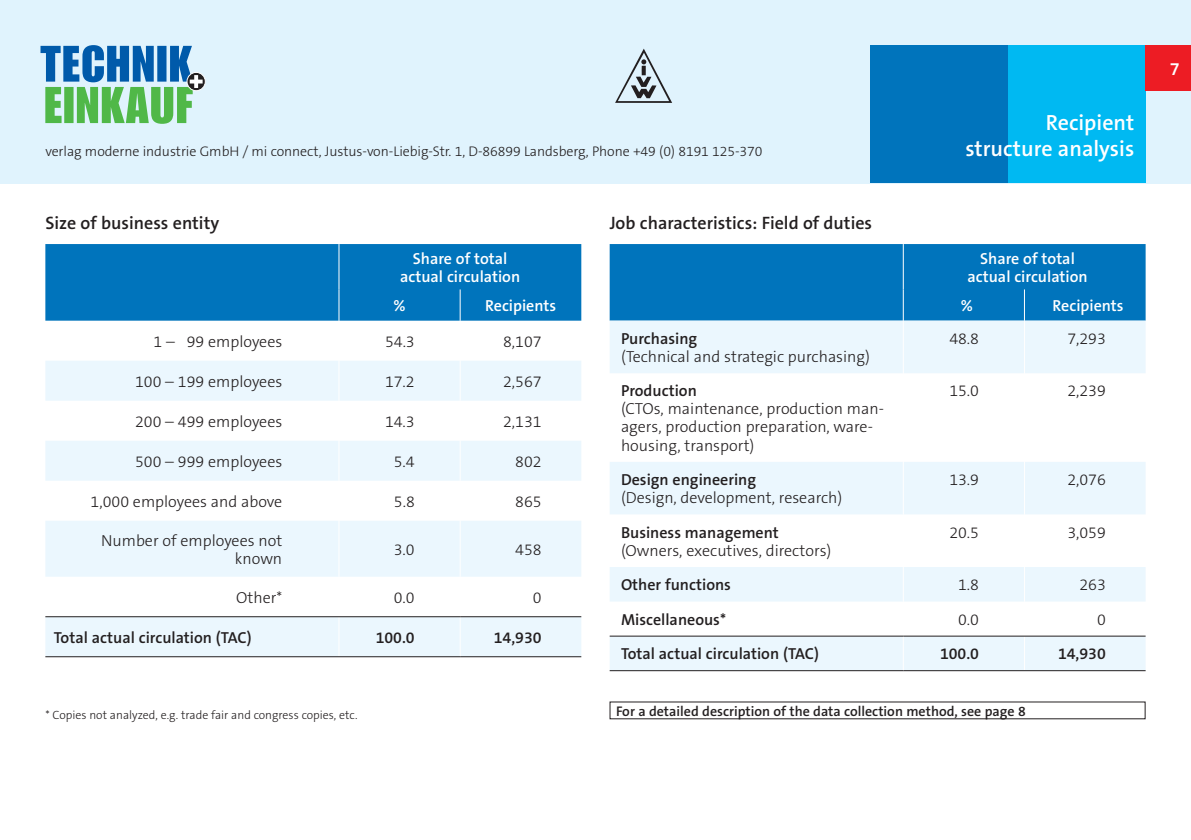
<style>
.page{position:relative;width:1191px;height:840px;background:#fff}
.page>*{position:absolute;margin:0;border:0;box-sizing:border-box;transform-origin:0 0}
.t1{font:600 22px/26px "The Sans Os F";color:#fff;text-align:right}
.t2{font:600 18px "The Sans Os F";color:#231f20}
.t3{font:600 18px "The Sans Os F";color:#fff}
.t4{font:300 16px/18px "The Sans Os F";color:#231f20;text-align:right}
.t5{font:600 16px "The Sans Os F";color:#231f20}
.t6{font:600 16px/18px "The Sans Os F";color:#fff;text-align:center}
.t7{font:300 14px "The Sans Os F";letter-spacing:-.005em;color:#231f20}
.t8{font:600 14px "The Sans Os F";color:#231f20}
.t9{font:300 12px "The Sans Os F";color:#231f20}
</style>
<div class="page">
<div style="left:0;top:0;width:1191px;height:183px;background:#e0f3fd"></div>
<div style="left:1008px;top:45px;width:137px;height:138px;background:#00b9f2"></div>
<div style="left:870px;top:45px;width:138px;height:138px;background:#0074bc"></div>
<div style="left:1145px;top:45px;width:46px;height:46px;background:#ed1c24"></div>
<div style="left:187px;top:72px;width:18px;height:19px;border:1px solid #fff;border-radius:50%"></div>
<svg style="left:40px;top:45px;width:163px;height:79px"></svg>
<div style="left:45px;top:244px;width:536px;height:76px;background:#0074bc"></div>
<svg style="left:45px;top:361px;width:536px;height:295px;fill:#ebf7fe"></svg>
<hr style="left:338px;top:244px;width:1px;height:45px;background:#fff">
<hr style="left:338px;top:289px;width:1px;height:31px;background:#fff">
<hr style="left:459px;top:289px;width:1px;height:31px;background:#fff">
<hr style="left:338px;top:360px;width:1px;height:40px;background:#fff">
<hr style="left:459px;top:360px;width:1px;height:40px;background:#fff">
<hr style="left:338px;top:400px;width:1px;height:40px;background:#fff">
<hr style="left:459px;top:400px;width:1px;height:40px;background:#fff">
<hr style="left:338px;top:440px;width:1px;height:40px;background:#fff">
<hr style="left:459px;top:440px;width:1px;height:40px;background:#fff">
<hr style="left:338px;top:480px;width:1px;height:40px;background:#fff">
<hr style="left:459px;top:480px;width:1px;height:40px;background:#fff">
<hr style="left:338px;top:520px;width:1px;height:56px;background:#fff">
<hr style="left:459px;top:520px;width:1px;height:56px;background:#fff">
<hr style="left:338px;top:576px;width:1px;height:40px;background:#fff">
<hr style="left:459px;top:576px;width:1px;height:40px;background:#fff">
<hr style="left:338px;top:616px;width:1px;height:40px;background:#fff">
<hr style="left:459px;top:616px;width:1px;height:40px;background:#fff">
<hr style="left:45px;top:616px;width:415px;height:1px;background:#231f20">
<hr style="left:460px;top:616px;width:121px;height:1px;background:#231f20">
<hr style="left:45px;top:656px;width:415px;height:1px;background:#231f20">
<hr style="left:460px;top:656px;width:121px;height:1px;background:#231f20">
<div style="left:609px;top:244px;width:536px;height:76px;background:#0074bc"></div>
<svg style="left:609px;top:320px;width:536px;height:350px"></svg>
<hr style="left:902px;top:244px;width:1px;height:45px;background:#fff">
<hr style="left:902px;top:289px;width:1px;height:31px;background:#fff">
<hr style="left:1024px;top:289px;width:1px;height:31px;background:#fff">
<hr style="left:902px;top:320px;width:1px;height:53px;background:#fff">
<hr style="left:1024px;top:320px;width:1px;height:53px;background:#fff">
<hr style="left:902px;top:373px;width:1px;height:88px;background:#fff">
<hr style="left:1024px;top:373px;width:1px;height:88px;background:#fff">
<hr style="left:902px;top:461px;width:1px;height:53px;background:#fff">
<hr style="left:1024px;top:461px;width:1px;height:53px;background:#fff">
<hr style="left:902px;top:514px;width:1px;height:52px;background:#fff">
<hr style="left:1024px;top:514px;width:1px;height:52px;background:#fff">
<hr style="left:902px;top:566px;width:1px;height:35px;background:#fff">
<hr style="left:1024px;top:566px;width:1px;height:35px;background:#fff">
<hr style="left:902px;top:601px;width:1px;height:34px;background:#fff">
<hr style="left:1024px;top:601px;width:1px;height:34px;background:#fff">
<hr style="left:902px;top:636px;width:1px;height:34px;background:#fff">
<hr style="left:1024px;top:636px;width:1px;height:34px;background:#fff">
<hr style="left:609px;top:635px;width:294px;height:1px;background:#231f20">
<hr style="left:903px;top:635px;width:242px;height:1px;background:#231f20">
<hr style="left:609px;top:670px;width:294px;height:1px;background:#231f20">
<hr style="left:903px;top:670px;width:242px;height:1px;background:#231f20">
<svg style="left:615px;top:49px;width:57px;height:54px"></svg>
<p class="t7" style="left:45px;top:144px;width:718px">verlag moderne industrie GmbH / mi connect, Justus-von-Liebig-Str. 1, D-86899 Landsberg, Phone +49 (0) 8191 125-370</p>
<p class="t2" style="left:45px;top:214px;width:175px">Size of business entity</p>
<p class="t6" style="left:400px;top:250px;width:122px">Share of total actual circulation</p>
<p class="t6" style="left:393px;top:297px;width:14px">%</p>
<p class="t6" style="left:485px;top:297px;width:72px">Recipients</p>
<p class="t2" style="left:609px;top:214px;width:264px">Job characteristics: Field of duties</p>
<h1 class="t1" style="left:965px;top:110px;width:170px">Recipient structure analysis</h1>
<p class="t6" style="left:967px;top:250px;width:122px">Share of total actual circulation</p>
<p class="t6" style="left:960px;top:297px;width:14px">%</p>
<p class="t6" style="left:1052px;top:297px;width:72px">Recipients</p>
<p class="t4" style="left:153px;top:333px;width:130px">1 – 99 employees</p>
<p class="t4" style="left:385px;top:333px;width:31px">54.3</p>
<p class="t4" style="left:503px;top:333px;width:40px">8,107</p>
<p class="t4" style="left:135px;top:372px;width:149px">100 – 199 employees</p>
<p class="t4" style="left:385px;top:372px;width:31px">17.2</p>
<p class="t4" style="left:503px;top:372px;width:40px">2,567</p>
<p class="t4" style="left:135px;top:412px;width:149px">200 – 499 employees</p>
<p class="t4" style="left:385px;top:412px;width:31px">14.3</p>
<p class="t4" style="left:503px;top:412px;width:40px">2,131</p>
<p class="t4" style="left:135px;top:452px;width:149px">500 – 999 employees</p>
<p class="t4" style="left:394px;top:452px;width:22px">5.4</p>
<p class="t4" style="left:515px;top:452px;width:28px">802</p>
<p class="t4" style="left:91px;top:492px;width:193px">1,000 employees and above</p>
<p class="t4" style="left:394px;top:492px;width:22px">5.8</p>
<p class="t4" style="left:515px;top:492px;width:28px">865</p>
<p class="t4" style="left:101px;top:531px;width:183px">Number of employees not known</p>
<p class="t4" style="left:394px;top:540px;width:22px">3.0</p>
<p class="t4" style="left:515px;top:540px;width:28px">458</p>
<p class="t4" style="left:236px;top:588px;width:48px">Other*</p>
<p class="t4" style="left:394px;top:588px;width:22px">0.0</p>
<p class="t4" style="left:533px;top:588px;width:10px">0</p>
<p class="t5" style="left:54px;top:629px;width:199px">Total actual circulation (TAC)</p>
<p class="t5" style="left:376px;top:629px;width:41px">100.0</p>
<p class="t5" style="left:494px;top:629px;width:49px">14,930</p>
<p class="t5" style="left:621px;top:330px;width:78px">Purchasing</p>
<p class="t4" style="left:621px;top:348px;width:250px">(Technical and strategic purchasing)</p>
<p class="t4" style="left:949px;top:330px;width:31px">48.8</p>
<p class="t4" style="left:1067px;top:330px;width:40px">7,293</p>
<p class="t5" style="left:621px;top:383px;width:77px">Production</p>
<p class="t4" style="left:621px;top:400px;width:264px;text-align:left">(CTOs, maintenance, production man&shy;agers, production preparation, ware&shy;housing, transport)</p>
<p class="t4" style="left:949px;top:382px;width:31px">15.0</p>
<p class="t4" style="left:1067px;top:382px;width:40px">2,239</p>
<p class="t5" style="left:621px;top:471px;width:137px">Design engineering</p>
<p class="t4" style="left:621px;top:489px;width:223px">(Design, development, research)</p>
<p class="t4" style="left:949px;top:471px;width:31px">13.9</p>
<p class="t4" style="left:1067px;top:471px;width:40px">2,076</p>
<p class="t5" style="left:621px;top:524px;width:159px">Business management</p>
<p class="t4" style="left:621px;top:541px;width:212px">(Owners, executives, directors)</p>
<p class="t4" style="left:949px;top:523px;width:31px">20.5</p>
<p class="t4" style="left:1067px;top:523px;width:40px">3,059</p>
<p class="t5" style="left:621px;top:576px;width:111px">Other functions</p>
<p class="t4" style="left:958px;top:576px;width:22px">1.8</p>
<p class="t4" style="left:1079px;top:576px;width:28px">263</p>
<p class="t5" style="left:621px;top:611px;width:107px">Miscellaneous*</p>
<p class="t4" style="left:958px;top:610px;width:22px">0.0</p>
<p class="t4" style="left:1097px;top:610px;width:10px">0</p>
<p class="t5" style="left:621px;top:645px;width:199px">Total actual circulation (TAC)</p>
<p class="t5" style="left:940px;top:645px;width:41px">100.0</p>
<p class="t5" style="left:1058px;top:645px;width:49px">14,930</p>
<p class="t9" style="left:45px;top:708px;width:314px">* Copies not analyzed, e.g. trade fair and congress copies, etc.</p>
<p class="t8" style="left:616px;top:703px;width:411px">For a detailed description of the data collection method, see page 8</p>
<p class="t3" style="left:1169px;top:60px;width:11px">7</p>
</div>
